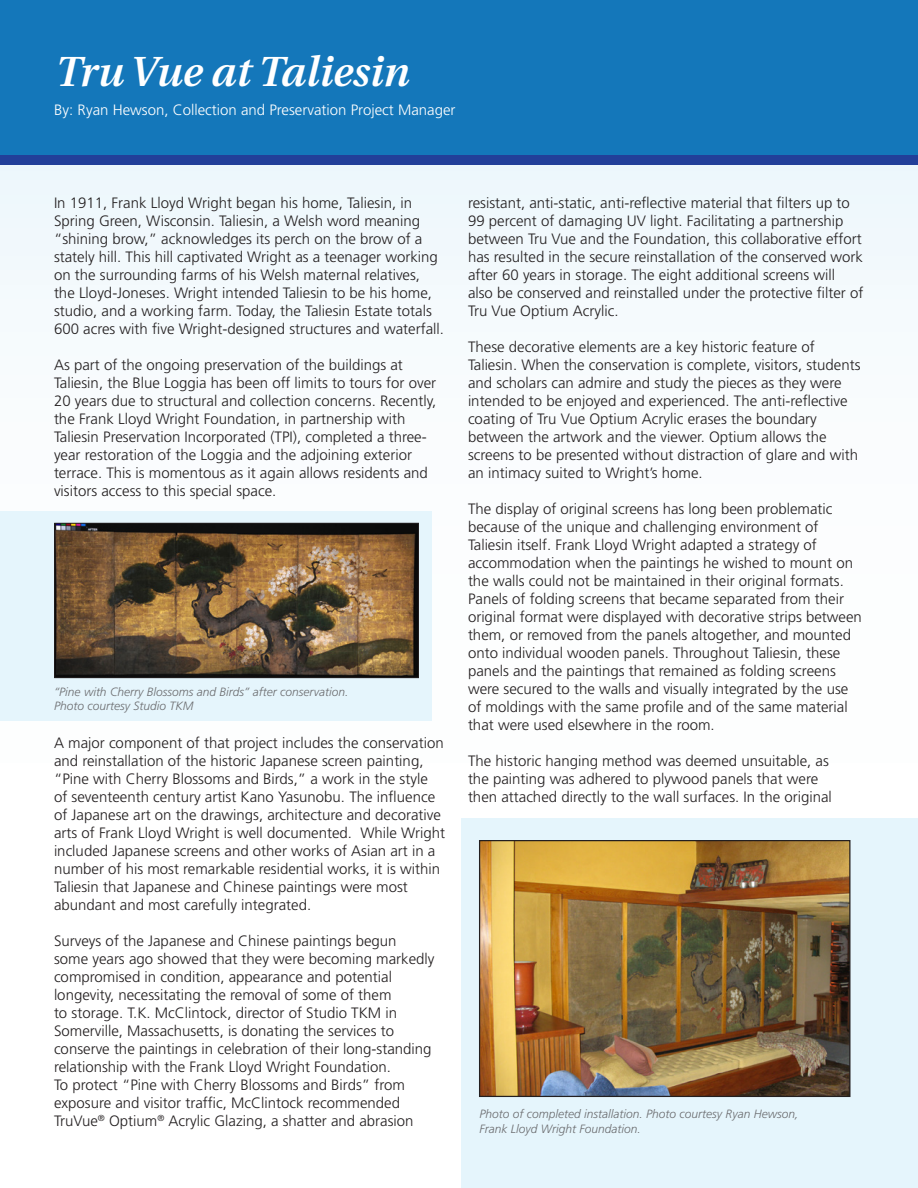
<style>
.page{position:relative;width:918px;height:1188px;background:#fff}
.page>*{position:absolute;margin:0;border:0;box-sizing:border-box;transform-origin:0 0}
.t1{font:italic 600 42px "Utopia";color:#fff}
.t2{font:300 15px/18px "Frutiger";color:#231f20}
.t3{font:300 15px "Frutiger";color:#fff}
.t4{font:italic 300 12px/14.4px "Frutiger";color:#6c6d70}
</style>
<div class="page">
<div style="left:0;top:0;width:918px;height:1188px;background:linear-gradient(to right,#fbfdfe,#f8fcfd)"></div>
<div style="left:0;top:0;width:918px;height:161px;background:#1477ba"></div>
<div style="left:0;top:155px;width:918px;height:10px;background:#223f99"></div>
<div style="left:0;top:511px;width:432px;height:210px;background:#e5f5fc"></div>
<img style="left:56px;top:525px;width:361px;height:151px">
<div style="left:54px;top:523px;width:365px;height:155px;border:1px solid #231f20"></div>
<div style="left:461px;top:819px;width:457px;height:369px;background:#e5f5fc"></div>
<img style="left:481px;top:842px;width:368px;height:253px">
<div style="left:479px;top:840px;width:372px;height:257px;border:1px solid #231f20"></div>
<h1 class="t1" style="left:54px;top:48px;width:356px">Tru Vue at Taliesin</h1>
<p class="t3" style="left:54px;top:102px;width:403px">By: Ryan Hewson, Collection and Preservation Project Manager</p>
<p class="t2" style="left:54px;top:194px;width:392px">In 1911, Frank Lloyd Wright began his home, Taliesin, in Spring Green, Wisconsin. Taliesin, a Welsh word meaning “shining brow,” acknowledges its perch on the brow of a stately hill. This hill captivated Wright as a teenager working on the surrounding farms of his Welsh maternal relatives, the Lloyd-Joneses. Wright intended Taliesin to be his home, studio, and a working farm. Today, the Taliesin Estate totals 600 acres with five Wright-designed structures and waterfall.</p>
<p class="t2" style="left:54px;top:356px;width:384px">As part of the ongoing preservation of the buildings at Taliesin, the Blue Loggia has been off limits to tours for over 20 years due to structural and collection concerns. Recently, the Frank Lloyd Wright Foundation, in partnership with Taliesin Preservation Incorporated (TPI), completed a three&shy;year restoration of the Loggia and the adjoining exterior terrace. This is momentous as it again allows residents and visitors access to this special space.</p>
<p class="t4" style="left:54px;top:684px;width:296px">“Pine with Cherry Blossoms and Birds” after conservation.<br>Photo courtesy Studio TKM</p>
<p class="t2" style="left:54px;top:734px;width:393px">A major component of that project includes the conservation and reinstallation of the historic Japanese screen painting, “Pine with Cherry Blossoms and Birds,” a work in the style<br>of seventeenth century artist Kano Yasunobu. The influence of Japanese art on the drawings, architecture and decorative arts of Frank Lloyd Wright is well documented. While Wright included Japanese screens and other works of Asian art in a number of his most remarkable residential works, it is within Taliesin that Japanese and Chinese paintings were most abundant and most carefully integrated.</p>
<p class="t2" style="left:54px;top:932px;width:382px">Surveys of the Japanese and Chinese paintings begun<br>some years ago showed that they were becoming markedly compromised in condition, appearance and potential longevity, necessitating the removal of some of them<br>to storage. T.K. McClintock, director of Studio TKM in Somerville, Massachusetts, is donating the services to conserve the paintings in celebration of their long-standing relationship with the Frank Lloyd Wright Foundation.<br>To protect “Pine with Cherry Blossoms and Birds” from exposure and visitor traffic, McClintock recommended TruVue<sup>®</sup> Optium<sup>®</sup> Acrylic Glazing, a shatter and abrasion</p>
<p class="t2" style="left:468px;top:194px;width:397px">resistant, anti-static, anti-reflective material that filters up to 99 percent of damaging UV light. Facilitating a partnership between Tru Vue and the Foundation, this collaborative effort has resulted in the secure reinstallation of the conserved work after 60 years in storage. The eight additional screens will also be conserved and reinstalled under the protective filter of Tru Vue Optium Acrylic.</p>
<p class="t2" style="left:468px;top:338px;width:394px">These decorative elements are a key historic feature of Taliesin. When the conservation is complete, visitors, students and scholars can admire and study the pieces as they were intended to be enjoyed and experienced. The anti-reflective coating of Tru Vue Optium Acrylic erases the boundary between the artwork and the viewer. Optium allows the screens to be presented without distraction of glare and with an intimacy suited to Wright’s home.</p>
<p class="t2" style="left:468px;top:500px;width:395px">The display of original screens has long been problematic because of the unique and challenging environment of Taliesin itself. Frank Lloyd Wright adapted a strategy of accommodation when the paintings he wished to mount on the walls could not be maintained in their original formats.<br>Panels of folding screens that became separated from their original format were displayed with decorative strips between them, or removed from the panels altogether, and mounted onto individual wooden panels. Throughout Taliesin, these panels and the paintings that remained as folding screens were secured to the walls and visually integrated by the use of moldings with the same profile and of the same material that were used elsewhere in the room.</p>
<p class="t2" style="left:468px;top:752px;width:365px">The historic hanging method was deemed unsuitable, as the painting was adhered to plywood panels that were then attached directly to the wall surfaces. In the original</p>
<p class="t4" style="left:479px;top:1107px;width:321px">Photo of completed installation. Photo courtesy Ryan Hewson,<br>Frank Lloyd Wright Foundation.</p>
</div>
